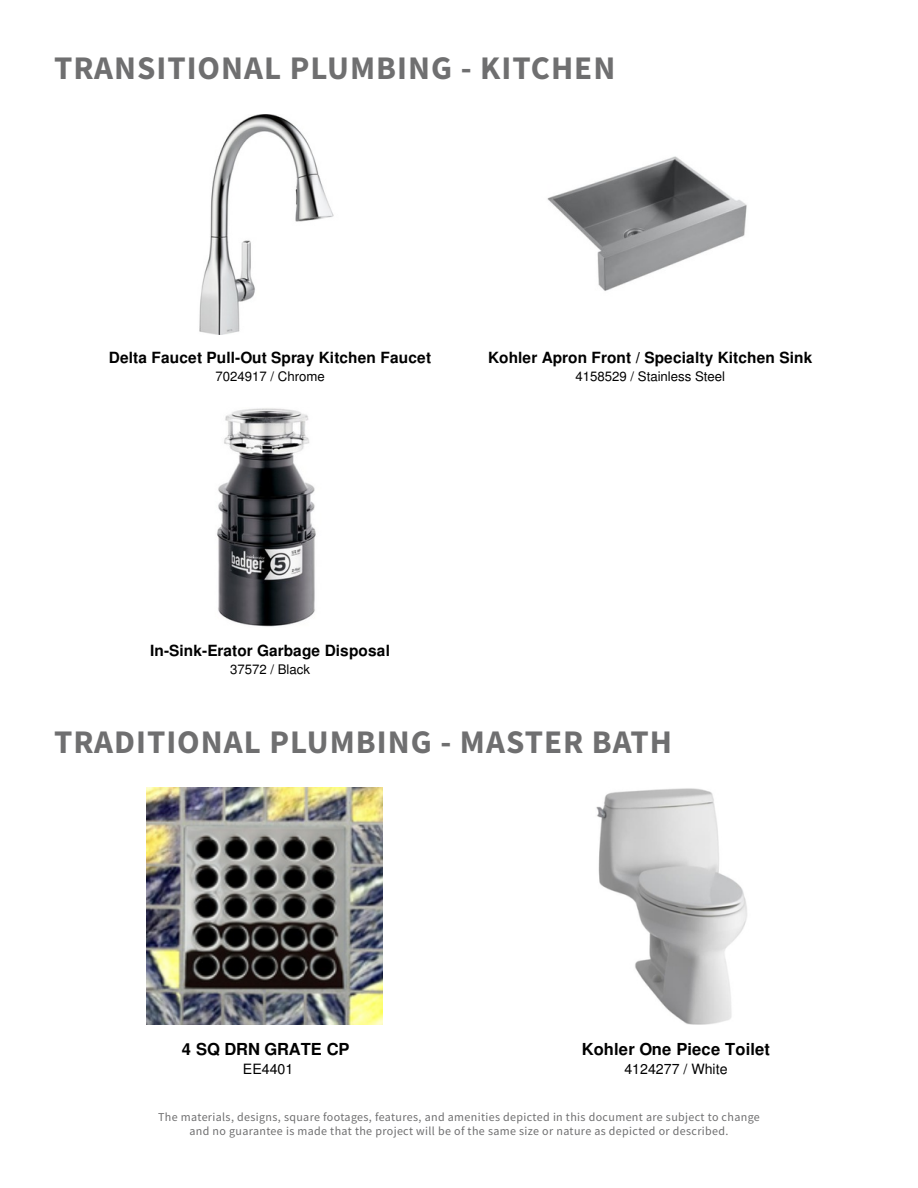
<style>
.page{position:relative;width:918px;height:1188px;background:#fff}
.page>*{position:absolute;margin:0;border:0;box-sizing:border-box;transform-origin:0 0}
.t1{font:700 33px "Source Sans Pro";letter-spacing:.03em;color:#6f6f70}
.t2{font:700 16.5px "Nimbus San L";letter-spacing:.01em;color:#000}
.t3{font:700 16.5px "Nimbus San L";letter-spacing:-.01em;color:#000}
.t4{font:700 15.45px "Nimbus San L";letter-spacing:.01em;color:#000}
.t5{font:14.1px "Nimbus San L";color:#000}
.t6{font:13.2px/17.5px "Nimbus San L";color:#000;text-align:center}
.t7{font:12px/14.4px "Source Sans Pro";letter-spacing:.03em;color:#6f6f70;text-align:center}
.s1{font-weight:700}
</style>
<div class="page">
<img style="left:146px;top:788px;width:236px;height:236px">
<img style="left:596px;top:788px;width:151px;height:236px">
<img style="left:199px;top:114px;width:135px;height:220px">
<img style="left:547px;top:156px;width:200px;height:135px">
<img style="left:217px;top:408px;width:99px;height:219px">
<p class="t1" style="left:54px;top:45px;width:563px">TRANSITIONAL PLUMBING - KITCHEN</p>
<p class="t6" style="left:215px;top:344px;width:111px">7024917 / Chrome <span class="s1">$210.85 ea</span></p>
<p class="t6" style="left:575px;top:344px;width:151px">4158529 / Stainless Steel <span class="s1">$611.40 ea</span></p>
<p class="t4" style="left:109px;top:351px;width:324px">Delta Faucet Pull-Out Spray Kitchen Faucet</p>
<p class="t6" style="left:215px;top:368px;width:111px">7024917 / Chrome</p>
<p class="t4" style="left:488px;top:351px;width:326px">Kohler Apron Front / Specialty Kitchen Sink</p>
<p class="t6" style="left:575px;top:368px;width:151px">4158529 / Stainless Steel</p>
<p class="t4" style="left:150px;top:644px;width:241px">In-Sink-Erator Garbage Disposal</p>
<p class="t6" style="left:230px;top:662px;width:82px">37572 / Black</p>
<p class="t1" style="left:54px;top:720px;width:619px">TRADITIONAL PLUMBING - MASTER BATH</p>
<p class="t3" style="left:182px;top:1042px;width:169px">4 SQ DRN GRATE CP</p>
<p class="t5" style="left:243px;top:1063px;width:52px">EE4401</p>
<p class="t2" style="left:582px;top:1042px;width:190px">Kohler One Piece Toilet</p>
<p class="t5" style="left:624px;top:1063px;width:105px">4124277 / White</p>
<p class="t7" style="left:158px;top:1109px;width:603px">The materials, designs, square footages, features, and amenities depicted in this document are subject to change and no guarantee is made that the project will be of the same size or nature as depicted or described.</p>
</div>
